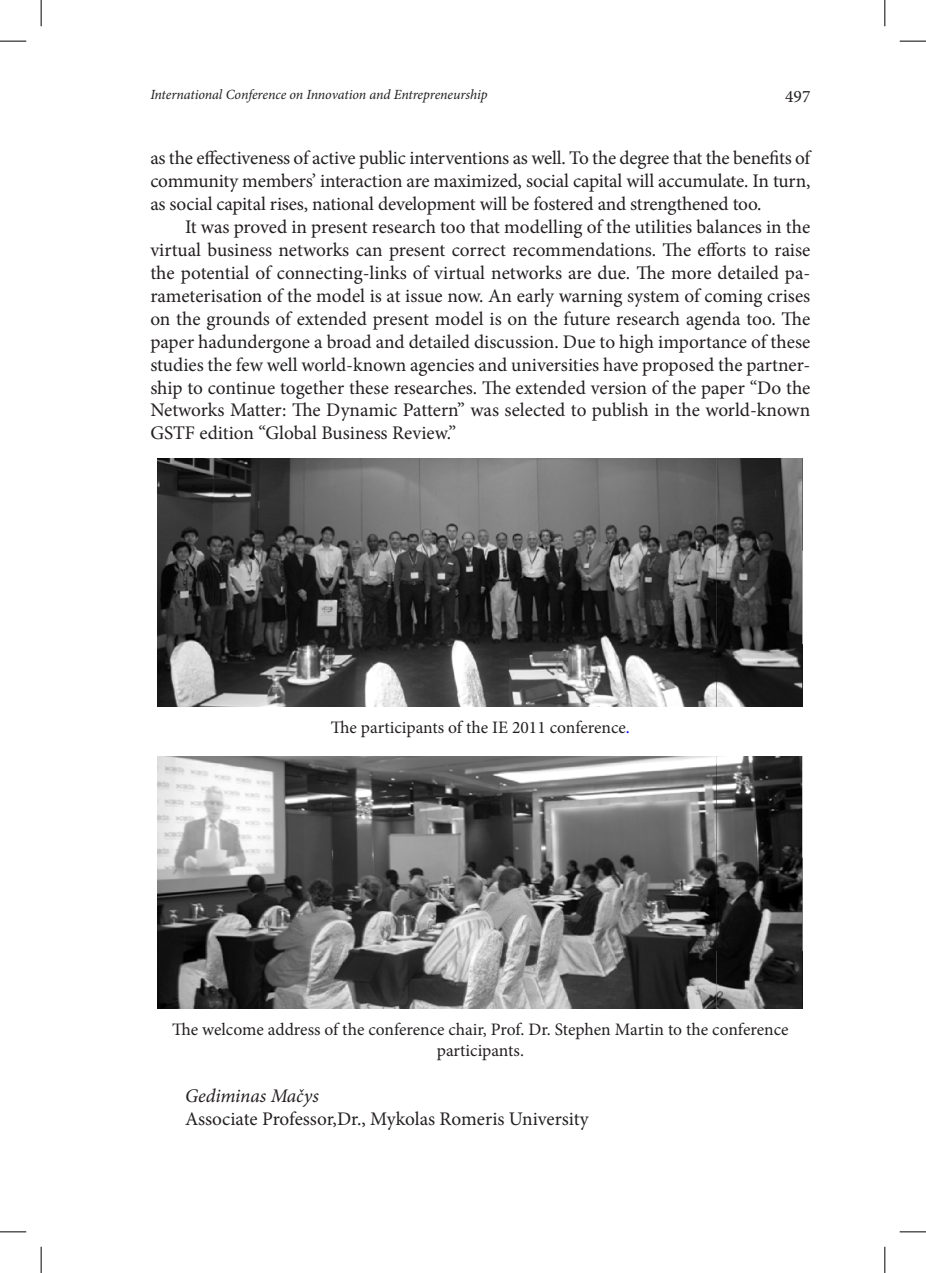
<style>
.page{position:relative;width:926px;height:1273px;background:#fff}
.page>*{position:absolute;margin:0;border:0;box-sizing:border-box;transform-origin:0 0}
.t1{font:19.25px/22.9px "Minion Pro";letter-spacing:-.005em;color:#231f20;text-align:justify}
.t2{font:italic 19.25px "Minion Pro";letter-spacing:-.005em;color:#231f20}
.t3{font:17.5px/21px "Minion Pro";color:#231f20;text-align:center}
.t4{font:italic 14px "Minion Pro";letter-spacing:-.01em;color:#231f20}
.s1{color:#00f}
</style>
<div class="page">
<img style="left:158px;top:458px;width:644px;height:249px">
<img style="left:158px;top:756px;width:644px;height:253px">
<svg style="left:0;top:41px;width:26px;height:1px"></svg>
<svg style="left:899px;top:41px;width:27px;height:1px"></svg>
<svg style="left:0;top:1231px;width:26px;height:1px"></svg>
<svg style="left:899px;top:1231px;width:27px;height:1px"></svg>
<svg style="left:41px;top:0;width:1px;height:26px"></svg>
<svg style="left:41px;top:1247px;width:1px;height:26px"></svg>
<svg style="left:884px;top:0;width:1px;height:26px"></svg>
<svg style="left:884px;top:1247px;width:1px;height:26px"></svg>
<p class="t4" style="left:150px;top:85px;width:339px">International Conference on Innovation and Entrepreneurship</p>
<p class="t3" style="left:785px;top:86px;width:27px">497</p>
<p class="t1" style="left:150px;top:147px;width:661px">as the effectiveness of active public interventions as well. To the degree that the benefits of community members’ interaction are maximized, social capital will accumulate. In turn, as social capital rises, national development will be fostered and strengthened too.</p>
<p class="t1" style="left:150px;top:216px;width:661px;text-indent:35px">It was proved in present research too that modelling of the utilities balances in the virtual business networks can present correct recommendations. The efforts to raise the potential of connecting-links of virtual networks are due. The more detailed pa&shy;rameterisation of the model is at issue now. An early warning system of coming crises on the grounds of extended present model is on the future research agenda too. The paper hadundergone a broad and detailed discussion. Due to high importance of these studies the few well world-known agencies and universities have proposed the partner&shy;ship to continue together these researches. The extended version of the paper “Do the Networks Matter: The Dynamic Pattern” was selected to publish in the world-known GSTF edition “Global Business Review.”</p>
<p class="t3" style="left:331px;top:717px;width:300px">The participants of the IE 2011 conference<span class="s1">.</span></p>
<p class="t3" style="left:172px;top:1019px;width:617px">The welcome address of the conference chair, Prof. Dr. Stephen Martin to the conference participants.</p>
<p class="t2" style="left:185px;top:1082px;width:135px">Gediminas Mačys</p>
<p class="t1" style="left:185px;top:1107px;width:405px">Associate Professor,Dr., Mykolas Romeris University</p>
</div>
